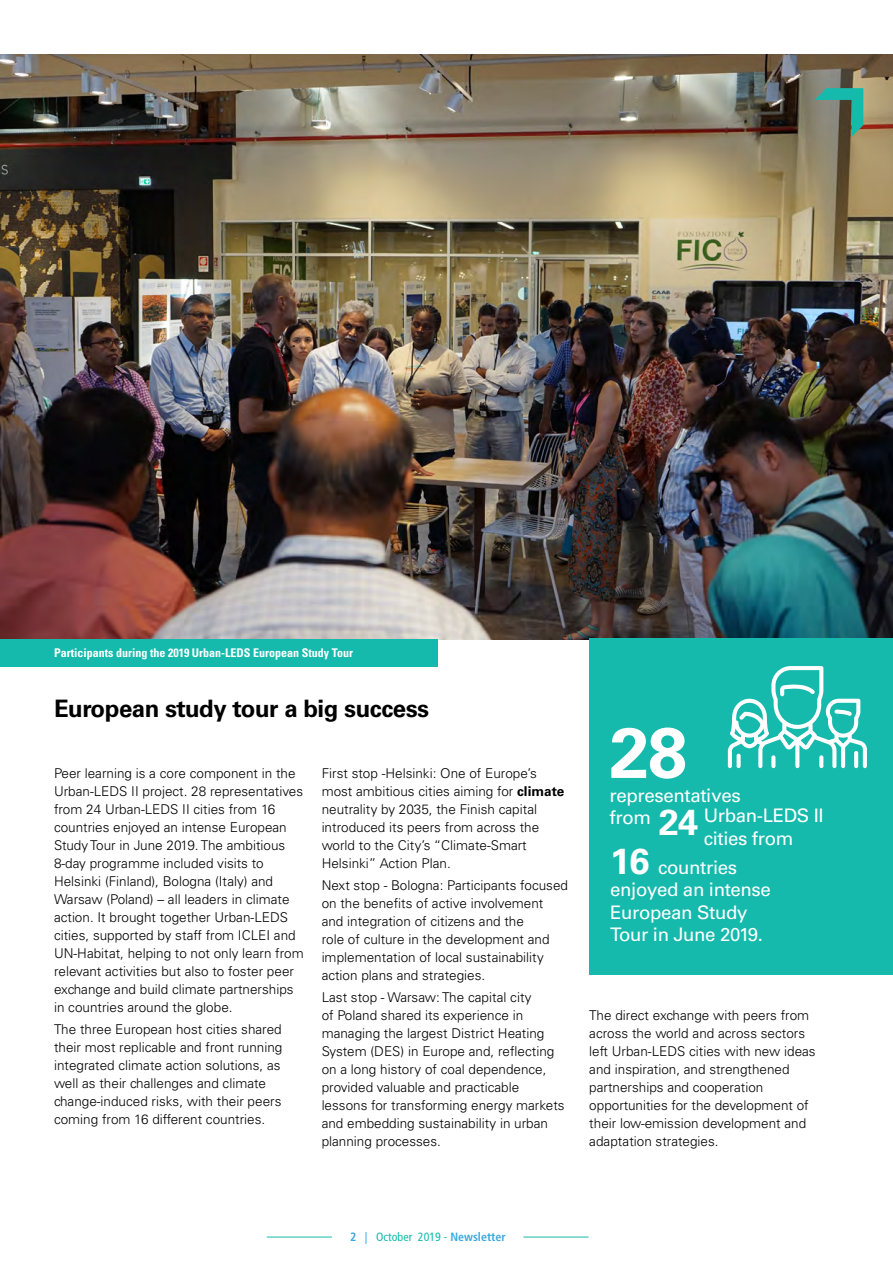
<style>
.page{position:relative;width:893px;height:1263px;background:#fff}
.page>*{position:absolute;margin:0;border:0;box-sizing:border-box;transform-origin:0 0}
.HEADLINE_2{font:700 70.95px "Univers LT Std";color:#fff}
.HEADLINE_2-2{font:700 36.15px "Univers LT Std";color:#fff}
.HEADLINE_2-3{font:700 24px "Univers LT Std";letter-spacing:-.02em;color:#000}
.HEADLINE_2-4{font:18.6px/22.4px "Univers LT Std";letter-spacing:-.02em;color:#fff}
.BODY_TEXT{font:300 13.5px/18px "Univers LT Std";color:#000}
.Photo_Caption{font:700 condensed 12px "Univers LT Std";color:#fff}
.t1{font:condensed 12px "Frutiger LT Std";color:#16baad}
.s1{font-weight:700}
.s2{font-weight:700;font-size:36.15px}
.s3{font-weight:700;color:#39a8df}
.s4{color:#39a8df}
</style>
<div class="page">
<hr style="left:523px;top:1237px;width:65px;height:1px;background:#16baad">
<hr style="left:267px;top:1237px;width:65px;height:1px;background:#16baad">
<img style="left:0;top:54px;width:893px;height:585px">
<div style="left:0;top:639px;width:437px;height:27px;background:#16baad"></div>
<svg style="left:815px;top:88px;width:48px;height:49px;background:#548b7c"></svg>
<div style="left:589px;top:639px;width:304px;height:336px;background:#16baad"></div>
<svg style="left:728px;top:666px;width:139px;height:102px"></svg>
<svg style="left:771px;top:755px;width:4px;height:13px"></svg>
<svg style="left:819px;top:755px;width:4px;height:13px"></svg>
<p class="Photo_Caption" style="left:54px;top:645px;width:301px">Participants during the 2019 Urban-LEDS European Study Tour</p>
<p class="HEADLINE_2-3" style="left:54px;top:694px;width:377px">European study tour a big success</p>
<p class="BODY_TEXT" style="left:54px;top:764px;width:251px">Peer learning is a core component in the Urban-LEDS II project. 28 representatives from 24 Urban-LEDS II cities from 16 countries enjoyed an intense European Study Tour in June 2019. The ambitious 8-day programme included visits to Helsinki (Finland), Bologna (Italy) and Warsaw (Poland) – all leaders in climate action. It brought together Urban-LEDS cities, supported by staff from ICLEI and UN-Habitat, helping to not only learn from relevant activities but also to foster peer exchange and build climate partnerships in countries around the globe.</p>
<p class="BODY_TEXT" style="left:54px;top:1020px;width:230px">The three European host cities shared their most replicable and front running integrated climate action solutions, as well as their challenges and climate change-induced risks, with their peers coming from 16 different countries.</p>
<p class="BODY_TEXT" style="left:322px;top:764px;width:244px">First stop -Helsinki: One of Europe’s most ambitious cities aiming for <span class="s1">climate </span>neutrality by 2035, the Finish capital introduced its peers from across the world to the City’s “Climate-Smart Helsinki” Action Plan.</p>
<p class="BODY_TEXT" style="left:322px;top:876px;width:248px">Next stop - Bologna: Participants focused on the benefits of active involvement and integration of citizens and the<br>role of culture in the development and implementation of local sustainability action plans and strategies.</p>
<p class="BODY_TEXT" style="left:322px;top:988px;width:244px">Last stop - Warsaw: The capital city<br>of Poland shared its experience in managing the largest District Heating System (DES) in Europe and, reflecting on a long history of coal dependence, provided valuable and practicable lessons for transforming energy markets and embedding sustainability in urban planning processes.</p>
<p class="HEADLINE_2" style="left:610px;top:711px;width:79px">28</p>
<p class="HEADLINE_2-4" style="left:610px;top:784px;width:133px">representatives from</p>
<p class="HEADLINE_2-4" style="left:704px;top:805px;width:122px">Urban-LEDS II cities from</p>
<p class="HEADLINE_2-4" style="left:610px;top:856px;width:162px"><span class="s2">16</span> countries enjoyed an intense<br>European Study<br>Tour in June 2019.</p>
<p class="HEADLINE_2-2" style="left:659px;top:801px;width:41px">24</p>
<p class="BODY_TEXT" style="left:589px;top:1006px;width:228px">The direct exchange with peers from across the world and across sectors left Urban-LEDS cities with new ideas and inspiration, and strengthened partnerships and cooperation opportunities for the development of their low-emission development and adaptation strategies.</p>
<p class="t1" style="left:350px;top:1229px;width:157px"><span class="s3">2</span> <span class="s4">|</span> October 2019 - <span class="s3">Newsletter</span></p>
</div>
